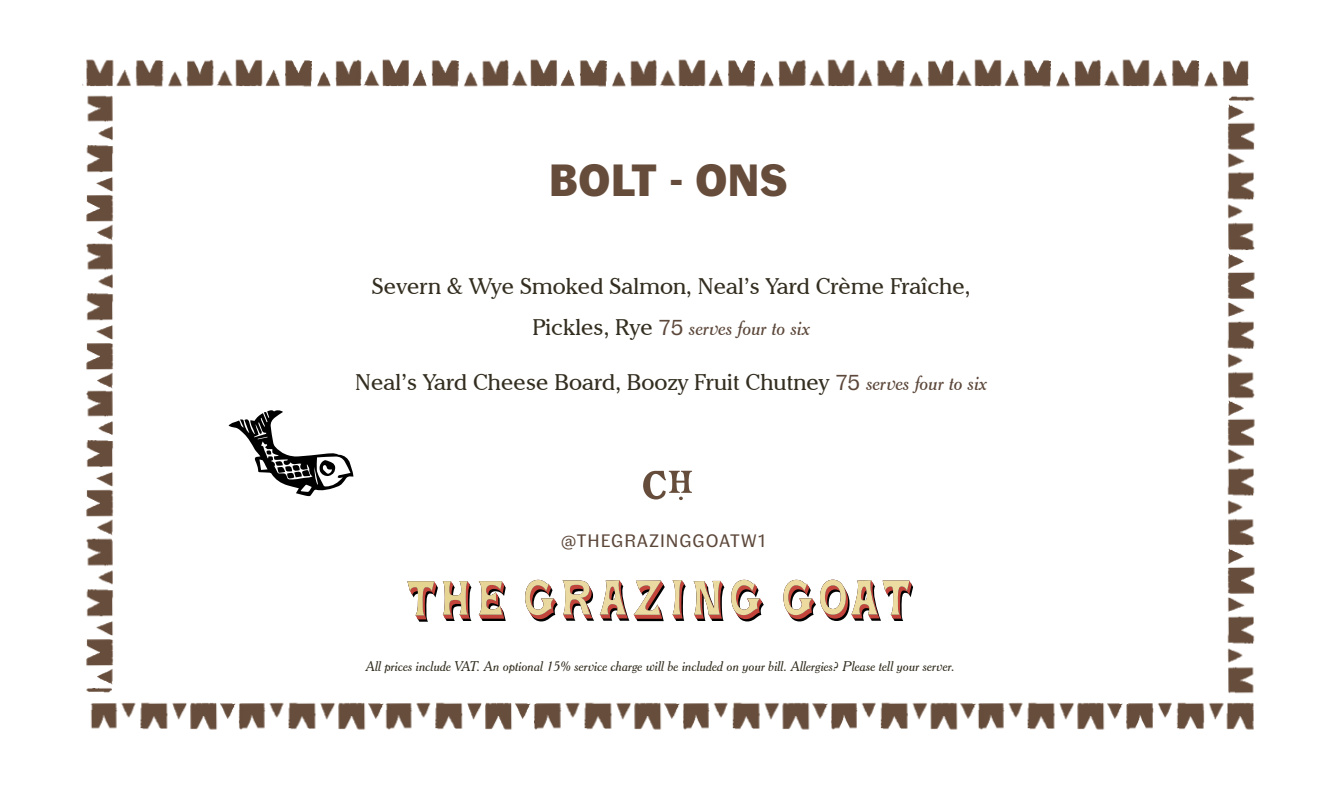
<style>
.page{position:relative;width:1340px;height:788px;background:#fff}
.page>*{position:absolute;margin:0;border:0;box-sizing:border-box;transform-origin:0 0}
.t1{font:700 45px "Fann Grotesque Trial";color:#664c3a}
.t2{font:22.5px "Cheltenham IT Cby BT";color:#332e20}
.t3{font:italic 20.25px "Cheltenham BT";color:#5c473a}
.t4{font:18px "Fann Grotesque";letter-spacing:.05em;color:#5c473a}
.t5{font:italic 13.72px "Cheltenham BT";color:#332e20}
.s1{font-family:"Cheltenham IT Cby BT";font-style:normal;font-size:22.5px;color:#332e20}
.s2{font-family:"Fann Grotesque";font-style:normal;font-size:21.6px}
.s3{font-family:"Fann Grotesque";font-size:21.6px;color:#5c473a}
.s4{font-family:"Cheltenham BT";font-style:italic;font-size:20.25px;color:#5c473a}
</style>
<div class="page">
<img style="left:1104px;top:59px;width:145px;height:28px">
<img style="left:957px;top:59px;width:144px;height:28px">
<img style="left:809px;top:59px;width:148px;height:28px">
<img style="left:660px;top:59px;width:146px;height:28px">
<img style="left:512px;top:59px;width:145px;height:28px">
<img style="left:365px;top:59px;width:147px;height:28px">
<img style="left:217px;top:59px;width:148px;height:28px">
<img style="left:83px;top:59px;width:131px;height:28px">
<img style="left:90px;top:702px;width:144px;height:28px">
<img style="left:234px;top:702px;width:147px;height:28px">
<img style="left:381px;top:702px;width:149px;height:28px">
<img style="left:530px;top:702px;width:148px;height:28px">
<img style="left:678px;top:702px;width:148px;height:28px">
<img style="left:826px;top:702px;width:147px;height:28px">
<img style="left:973px;top:702px;width:149px;height:28px">
<img style="left:1122px;top:702px;width:132px;height:28px">
<svg style="left:228px;top:410px;width:125px;height:86px"></svg>
<img style="left:1227px;top:549px;width:28px;height:145px">
<img style="left:1227px;top:402px;width:28px;height:147px">
<img style="left:1227px;top:253px;width:28px;height:149px">
<img style="left:1227px;top:96px;width:28px;height:155px">
<img style="left:86px;top:95px;width:28px;height:144px">
<img style="left:86px;top:239px;width:28px;height:147px">
<img style="left:86px;top:386px;width:28px;height:149px">
<img style="left:86px;top:535px;width:28px;height:158px">
<svg style="left:643px;top:470px;width:49px;height:30px"></svg>
<svg style="left:479px;top:581px;width:27px;height:40px"></svg>
<svg style="left:407px;top:581px;width:64px;height:40px"></svg>
<svg style="left:525px;top:579px;width:388px;height:42px"></svg>
<h1 class="t1" style="left:549px;top:160px;width:240px">BOLT - ONS</h1>
<h2 class="t2" style="left:372px;top:272px;width:600px">Severn &amp; Wye Smoked Salmon, Neal’s Yard Crème Fraîche,</h2>
<h3 class="t3" style="left:532px;top:315px;width:279px"><span class="s1">Pickles, Rye</span> <span class="s2">75</span> serves four to six</h3>
<h2 class="t2" style="left:355px;top:367px;width:633px">Neal’s Yard Cheese Board, Boozy Fruit Chutney <span class="s3">75</span> <span class="s4">serves four to six</span></h2>
<h3 class="t4" style="left:560px;top:530px;width:206px">@THEGRAZINGGOATW1</h3>
<p class="t5" style="left:366px;top:657px;width:590px">All prices include VAT. An optional 15% service charge will be included on your bill. Allergies? Please tell your server.</p>
</div>
